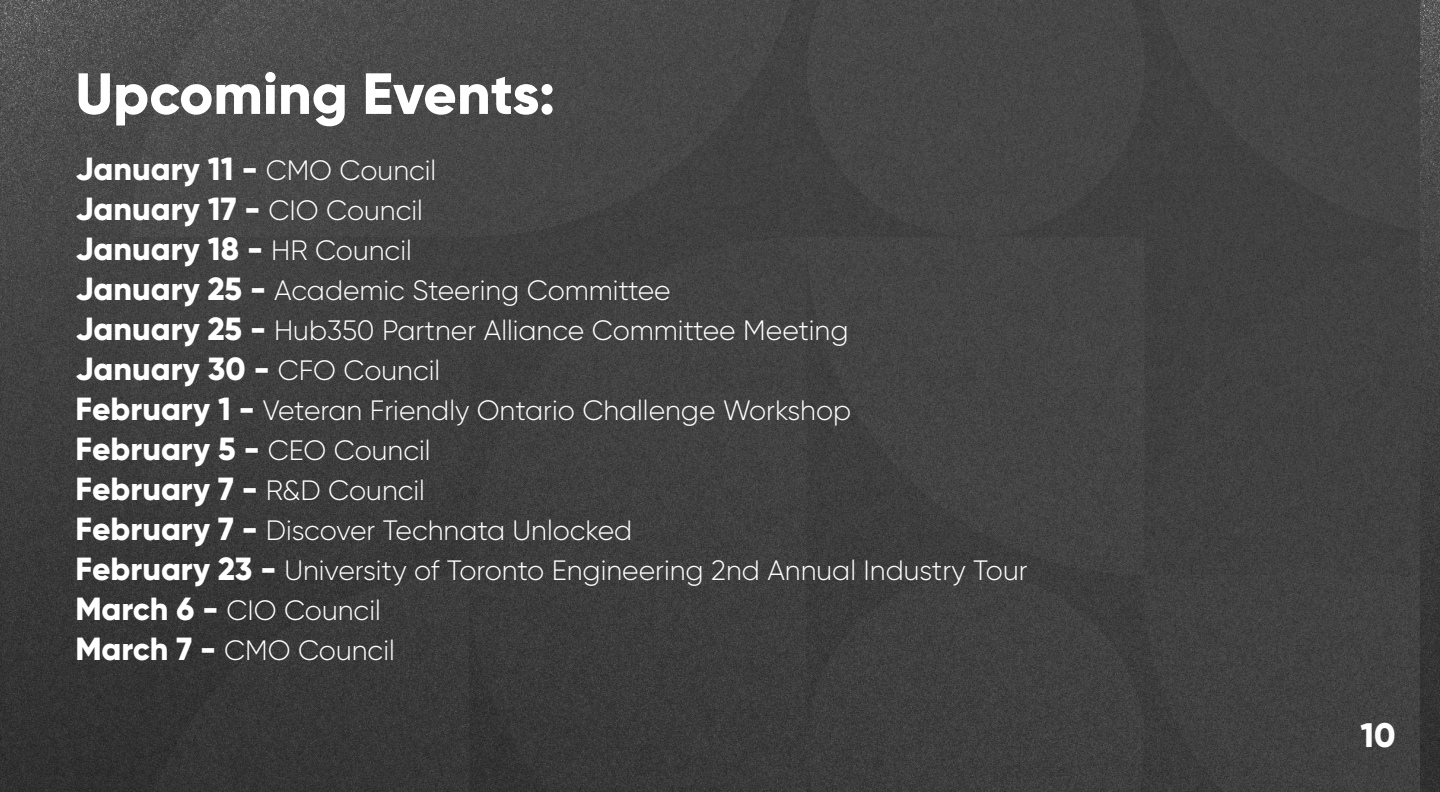
<style>
.page{position:relative;width:1440px;height:792px;background:#fff}
.page>*{position:absolute;margin:0;border:0;box-sizing:border-box;transform-origin:0 0}
.t1{font:800 58px "Gilroy";color:#fff}
.t2{font:800 34px "Gilroy";color:#fff}
.t3{font:800 32px/40px "Gilroy";color:#fff}
.t4{font:300 28px/40px "Gilroy";color:#fff}
.s1{font-weight:300;font-size:28px}
.s2{font-weight:800;font-size:32px}
</style>
<div class="page">
<img style="left:3px;top:0;width:1418px;height:792px">
<img style="left:1421px;top:0;width:19px;height:792px">
<h1 class="t1" style="left:75px;top:57px;width:481px">Upcoming Events:</h1>
<p class="t3" style="left:75px;top:149px;width:362px">January 11 - <span class="s1">CMO Council<br></span>January 17 - <span class="s1">CIO Council<br></span>January 18 - <span class="s1">HR Council</span></p>
<p class="t4" style="left:75px;top:270px;width:775px"><span class="s2">January 25 -</span> Academic Steering Committee<br><span class="s2">January 25 -</span> Hub350 Partner Alliance Committee Meeting</p>
<p class="t3" style="left:75px;top:349px;width:366px">January 30 - <span class="s1">CFO Council</span></p>
<p class="t4" style="left:75px;top:390px;width:777px"><span class="s2">February 1 -</span> Veteran Friendly Ontario Challenge Workshop</p>
<p class="t3" style="left:75px;top:429px;width:357px">February 5 - <span class="s1">CEO Council<br></span>February 7 - <span class="s1">R&amp;D Council</span></p>
<p class="t4" style="left:75px;top:510px;width:954px"><span class="s2">February 7 -</span> Discover Technata Unlocked<br><span class="s2">February 23 -</span> University of Toronto Engineering 2nd Annual Industry Tour <span class="s2">March 6 -</span> CIO Council<br><span class="s2">March 7 -</span> CMO Council</p>
<p class="t2" style="left:1361px;top:714px;width:37px">10</p>
</div>
